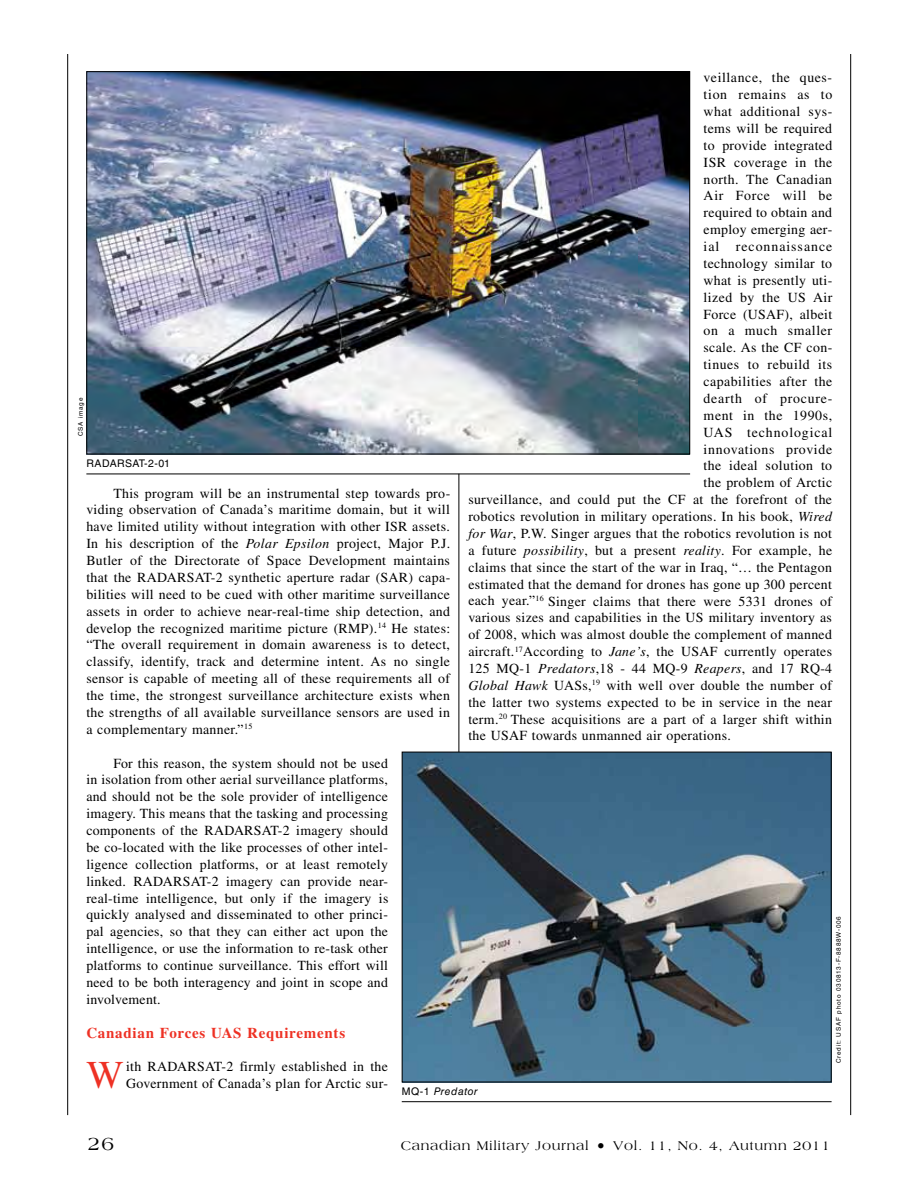
<style>
.page{position:relative;width:918px;height:1188px;background:#fff}
.page>*{position:absolute;margin:0;border:0;box-sizing:border-box;transform-origin:0 0}
.t1{font:39.3px "Times LT Std";color:#ee3124}
.t2{font:19.5px "Americana Std";color:#000}
.t3{font:700 15px "Times LT Std";letter-spacing:.05em;color:#ee3124}
.t4{font:13.8px/16.8px "Times LT Std";letter-spacing:.02em;color:#000;text-align:justify}
.t5{font:13.8px "Times LT Std";letter-spacing:.05em;color:#000}
.t6{font:13.8px "Times LT Std";letter-spacing:.045em;color:#000}
.t7{font:13.8px "Times LT Std";letter-spacing:.04em;color:#000}
.t8{font:13.8px "Times LT Std";letter-spacing:.07em;color:#000}
.t9{font:13.8px "Times LT Std";letter-spacing:.055em;color:#000}
.t10{font:13.8px "Times LT Std";letter-spacing:.06em;color:#000}
.t11{font:13.5px "Americana Std";letter-spacing:.05em;color:#000}
.t12{font:10.5px "Helvetica LT Std";letter-spacing:.03em;color:#000}
.t13{font:italic 10.5px "Helvetica LT Std";letter-spacing:.05em;color:#000}
.t14{font:6.3px "Helvetica LT Std";letter-spacing:.125em;color:#000}
.s1{font-style:italic}
.s2{font-style:normal}
.s3{font-size:16.5px}
</style>
<div class="page">
<hr style="left:850px;top:54px;width:1px;height:1061px;background:#000">
<hr style="left:67px;top:54px;width:1px;height:1061px;background:#000">
<hr style="left:459px;top:474px;width:1px;height:278px;background:#000">
<img style="left:88px;top:73px;width:600px;height:379px">
<hr style="left:86px;top:474px;width:604px;height:1px;background:#000">
<hr style="left:402px;top:1101px;width:430px;height:1px;background:#000">
<img style="left:404px;top:754px;width:426px;height:326px">
<div style="left:402px;top:752px;width:430px;height:330px;border:1px solid #000"></div>
<p class="t7" style="left:704px;top:70px;width:130px">veillance, the ques-</p>
<p class="t5" style="left:704px;top:87px;width:130px">tion remains as to</p>
<p class="t4" style="left:704px;top:103px;width:130px">what additional sys-</p>
<p class="t4" style="left:704px;top:120px;width:130px">tems will be required</p>
<p class="t4" style="left:704px;top:137px;width:130px">to provide integrated</p>
<p class="t4" style="left:704px;top:154px;width:130px">ISR coverage in the</p>
<p class="t4" style="left:704px;top:171px;width:130px">north. The Canadian</p>
<p class="t5" style="left:704px;top:188px;width:130px">Air Force will be</p>
<p class="t4" style="left:704px;top:204px;width:130px">required to obtain and</p>
<p class="t4" style="left:704px;top:221px;width:130px">employ emerging aer-</p>
<p class="t8" style="left:704px;top:239px;width:130px">ial reconnaissance</p>
<p class="t4" style="left:704px;top:255px;width:130px">technology similar to</p>
<p class="t4" style="left:704px;top:272px;width:130px">what is presently uti-</p>
<p class="t4" style="left:704px;top:289px;width:130px">lized by the US Air</p>
<p class="t4" style="left:704px;top:305px;width:130px">Force (USAF), albeit</p>
<p class="t6" style="left:704px;top:323px;width:130px">on a much smaller</p>
<p class="t4" style="left:704px;top:339px;width:130px">scale. As the CF con-</p>
<p class="t4" style="left:704px;top:356px;width:130px">tinues to rebuild its</p>
<p class="t4" style="left:704px;top:373px;width:130px">capabilities after the</p>
<p class="t9" style="left:704px;top:391px;width:130px">dearth of procure-</p>
<p class="t6" style="left:704px;top:407px;width:130px">ment in the 1990s,</p>
<p class="t10" style="left:704px;top:424px;width:130px">UAS technological</p>
<p class="t5" style="left:704px;top:441px;width:130px">innovations provide</p>
<p class="t4" style="left:704px;top:457px;width:130px">the ideal solution to</p>
<p class="t4" style="left:704px;top:474px;width:130px">the problem of Arctic</p>
<p class="t4" style="left:468px;top:491px;width:365px">surveillance, and could put the CF at the forefront of the</p>
<p class="t4" style="left:468px;top:508px;width:365px">robotics revolution in military operations. In his book, <span class="s1">Wired</span></p>
<p class="t4" style="left:468px;top:525px;width:365px"><span class="s1">for War</span>, P.W. Singer argues that the robotics revolution is not</p>
<p class="t4" style="left:468px;top:542px;width:365px">a future <span class="s1">possibility</span>, but a present <span class="s1">reality</span>. For example, he</p>
<p class="t4" style="left:468px;top:559px;width:365px">claims that since the start of the war in Iraq, “… the Pentagon</p>
<p class="t4" style="left:468px;top:575px;width:365px">estimated that the demand for drones has gone up 300 percent</p>
<p class="t4" style="left:468px;top:592px;width:365px">each year.”<sup>16</sup> Singer claims that there were 5331 drones of</p>
<p class="t4" style="left:468px;top:609px;width:365px">various sizes and capabilities in the US military inventory as</p>
<p class="t4" style="left:468px;top:626px;width:365px">of 2008, which was almost double the complement of manned</p>
<p class="t4" style="left:468px;top:643px;width:365px">aircraft.<sup>17</sup>According to <span class="s1">Jane’s</span>, the USAF currently operates</p>
<p class="t4" style="left:468px;top:660px;width:365px">125 MQ-1 <span class="s1">Predators</span>,18 - 44 MQ-9 <span class="s1">Reapers</span>, and 17 RQ-4</p>
<p class="t4" style="left:468px;top:677px;width:365px"><span class="s1">Global Hawk</span> UASs,<sup>19</sup> with well over double the number of</p>
<p class="t4" style="left:468px;top:694px;width:365px">the latter two systems expected to be in service in the near</p>
<p class="t4" style="left:468px;top:711px;width:365px">term.<sup>20</sup> These acquisitions are a part of a larger shift within</p>
<p class="t4" style="left:468px;top:727px;width:264px">the USAF towards unmanned air operations.</p>
<p class="t14" style="left:77px;top:436px;width:40px;rotate:-90deg">CSA image</p>
<p class="t12" style="left:86px;top:457px;width:85px">RADARSAT-2-01</p>
<p class="t4" style="left:86px;top:484px;width:365px;text-indent:27px">This program will be an instrumental step towards pro&shy;viding observation of Canada’s maritime domain, but it will have limited utility without integration with other ISR assets.<br>In his description of the <span class="s1">Polar Epsilon</span> project, Major P.J.<br>Butler of the Directorate of Space Development maintains that the RADARSAT-2 synthetic aperture radar (SAR) capa&shy;bilities will need to be cued with other maritime surveillance assets in order to achieve near-real-time ship detection, and develop the recognized maritime picture (RMP).<sup>14</sup> He states: “The overall requirement in domain awareness is to detect, classify, identify, track and determine intent. As no single sensor is capable of meeting all of these requirements all of the time, the strongest surveillance architecture exists when the strengths of all available surveillance sensors are used in a complementary manner.”<sup>15</sup></p>
<p class="t4" style="left:86px;top:754px;width:304px;text-indent:27px">For this reason, the system should not be used in isolation from other aerial surveillance platforms, and should not be the sole provider of intelligence imagery. This means that the tasking and processing components of the RADARSAT-2 imagery should be co-located with the like processes of other intel&shy;ligence collection platforms, or at least remotely linked. RADARSAT-2 imagery can provide near&shy;real-time intelligence, but only if the imagery is quickly analysed and disseminated to other princi&shy;pal agencies, so that they can either act upon the intelligence, or use the information to re-task other platforms to continue surveillance. This effort will need to be both interagency and joint in scope and involvement.</p>
<p class="t3" style="left:86px;top:1024px;width:260px">Canadian Forces UAS Requirements</p>
<h1 class="t1" style="left:86px;top:1053px;width:39px">W</h1>
<p class="t4" style="left:126px;top:1058px;width:264px">ith RADARSAT-2 firmly established in the<br>Government of Canada’s plan for Arctic sur-</p>
<p class="t14" style="left:835px;top:1063px;width:149px;rotate:-90deg">Credit: USAF photo 030813-F-8888W-006</p>
<p class="t13" style="left:402px;top:1085px;width:77px"><span class="s2">MQ-1</span> Predator</p>
<h2 class="t2" style="left:88px;top:1132px;width:28px">26</h2>
<p class="t11" style="left:401px;top:1138px;width:431px">Canadian Military Journal <span class="s3">•</span> Vol. 11, No. 4, Autumn 2011</p>
</div>
